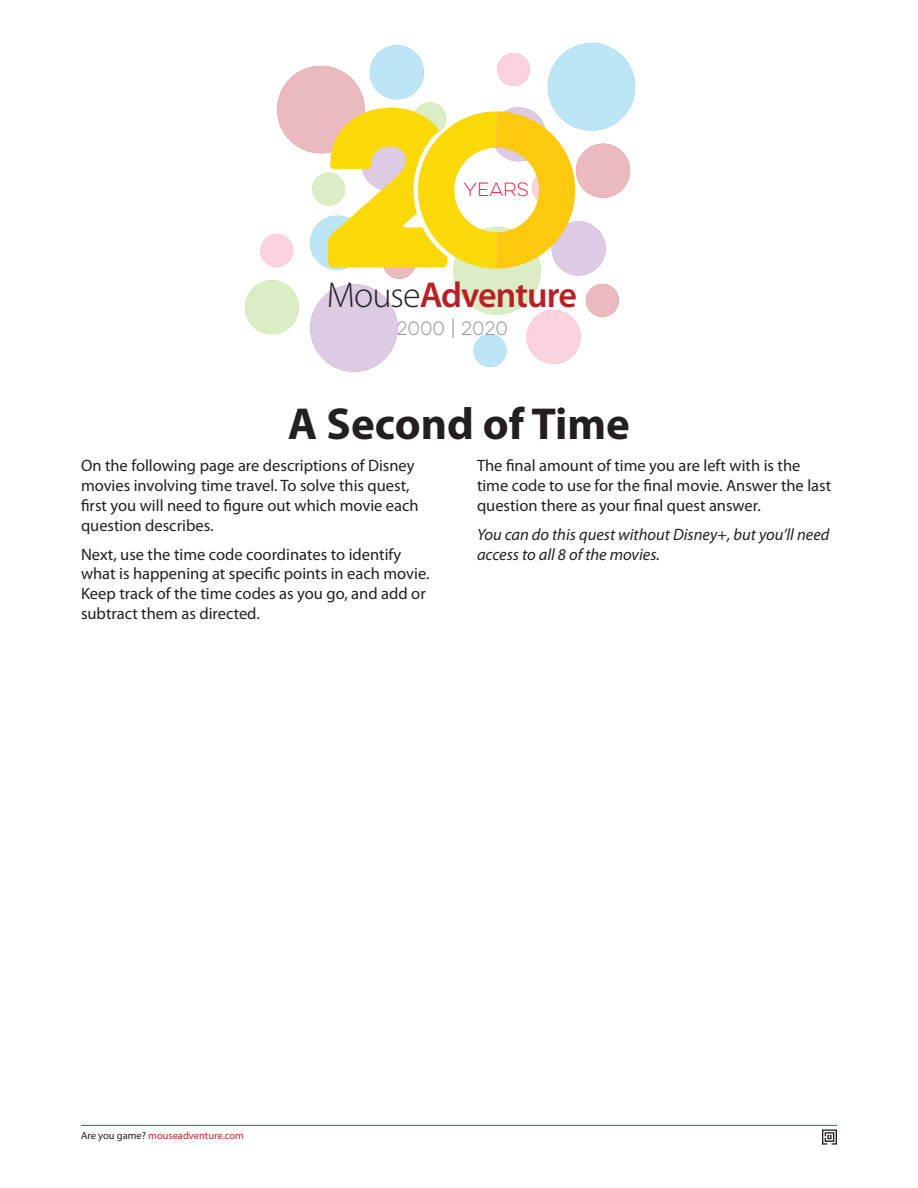
<style>
.page{position:relative;width:918px;height:1188px;background:#fff}
.page>*{position:absolute;margin:0;border:0;box-sizing:border-box;transform-origin:0 0}
.Quest_Title{font:700 45px "Myriad Pro";color:#231f20}
.t1{font:600 36px "Myriad Pro";letter-spacing:-.03em;color:#b81f27}
.t2{font:100 17.25px "Eveleth Clean";color:#939598}
.t3{font:100 17.25px "Eveleth Clean";color:#ed254b}
.Intro{font:16.5px/19.8px "Myriad Pro";color:#231f20}
.Intro-2{font:italic 16.5px/19.8px "Myriad Pro";color:#231f20}
.t4{font:10.5px "Myriad Pro";color:#c2252d}
.s1{font-weight:300;color:#252323}
.s2{color:#231f20}
</style>
<div class="page">
<hr style="left:81px;top:1125px;width:756px;height:1px;background:#0072b4">
<svg style="left:822px;top:1130px;width:15px;height:15px"></svg>
<svg style="left:244px;top:43px;width:392px;height:329px"></svg>
<p class="t3" style="left:464px;top:178px;width:67px">YEARS</p>
<h2 class="t1" style="left:327px;top:272px;width:252px"><span class="s1">Mouse</span>Adventure</h2>
<p class="t2" style="left:397px;top:316px;width:113px">2000 | 2020</p>
<p class="Quest_Title" style="left:288px;top:394px;width:344px">A Second of Time</p>
<p class="Intro" style="left:81px;top:456px;width:339px">On the following page are descriptions of Disney movies involving time travel. To solve this quest, first you will need to figure out which movie each question describes.</p>
<p class="Intro" style="left:81px;top:544px;width:350px">Next, use the time code coordinates to identify what is happening at specific points in each movie.<br>Keep track of the time codes as you go, and add or subtract them as directed.</p>
<p class="Intro" style="left:477px;top:456px;width:356px">The final amount of time you are left with is the time code to use for the final movie. Answer the last question there as your final quest answer.</p>
<p class="Intro-2" style="left:477px;top:524px;width:354px">You can do this quest without Disney+, but you’ll need access to all 8 of the movies.</p>
<p class="t4" style="left:81px;top:1129px;width:165px"><span class="s2">Are you game?</span> mouseadventure.com</p>
</div>
